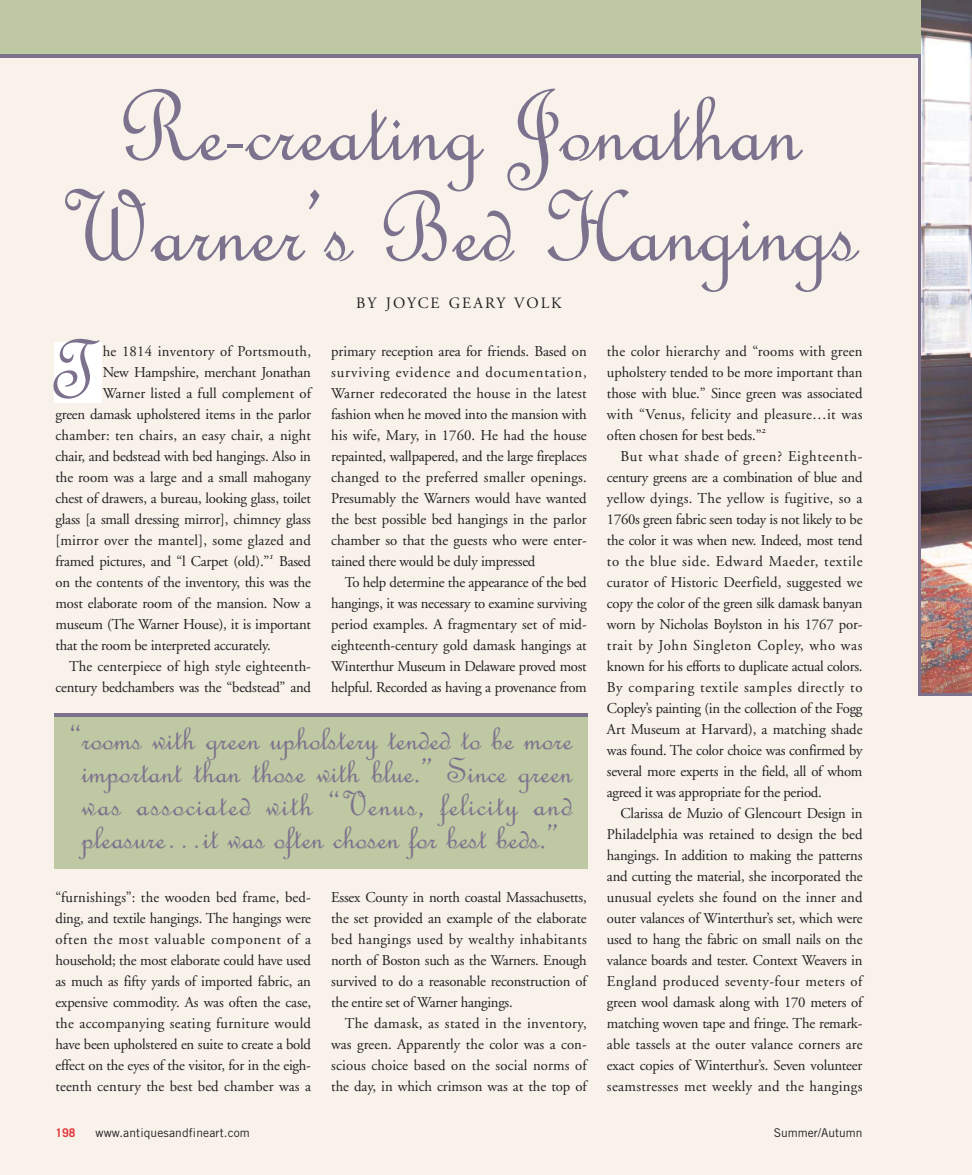
<style>
.page{position:relative;width:972px;height:1175px;background:#fff}
.page>*{position:absolute;margin:0;border:0;box-sizing:border-box;transform-origin:0 0}
.t1{font:108px/100.5px "French Script";color:#7d728e;text-align:center}
.t2{font:90px "French Script";color:#7d728e}
.t3{font:37.5px/33px "French Script";color:#7d728e;text-align:center}
.t4{font:15.75px "Adobe Garamond";letter-spacing:.135em;color:#231f20}
.t5{font:15px/21px "Adobe Garamond";letter-spacing:-.015em;color:#231f20;text-align:justify}
.t6{font:15px/21px "Adobe Garamond";letter-spacing:.005em;color:#231f20;text-align:right}
.t7{font:15px "Adobe Garamond";letter-spacing:.015em;color:#231f20}
.t8{font:15px "Adobe Garamond";letter-spacing:.02em;color:#231f20}
.t9{font:12px "Trade Gothic";letter-spacing:.01em;color:#231f20}
.t10{font:700 12px "Trade Gothic";color:#e1393e}
.t11{font:9px "Sabon Italic Os F";color:#231f20}
</style>
<div class="page">
<div style="left:0;top:0;width:972px;height:1174px;background:#f8f2eb"></div>
<div style="left:0;top:0;width:972px;height:54px;background:#bec8a2"></div>
<div style="left:54px;top:713px;width:533px;height:155px;background:#bec8a2"></div>
<div style="left:918px;top:54px;width:54px;height:641px;background:#7d728e"></div>
<img style="left:921px;top:0;width:51px;height:692px">
<div style="left:54px;top:343px;width:47px;height:60px;background:#fff"></div>
<hr style="left:0;top:54px;width:918px;height:3px;background:#7d728e">
<hr style="left:54px;top:713px;width:533px;height:4px;background:#7d728e">
<h1 class="t1" style="left:61px;top:71px;width:798px">Re-creating Jonathan<br>Warner’s Bed Hangings</h1>
<h2 class="t2" style="left:49px;top:314px;width:47px">T</h2>
<p class="t8" style="left:103px;top:345px;width:210px">he 1814 inventory of Portsmouth,</p>
<p class="t5" style="left:103px;top:363px;width:210px">New Hampshire, merchant Jonathan</p>
<p class="t6" style="left:103px;top:384px;width:210px">Warner listed a full complement of</p>
<p class="t5" style="left:55px;top:405px;width:257px">green damask upholstered items in the parlor</p>
<p class="t7" style="left:55px;top:429px;width:257px">chamber: ten chairs, an easy chair, a night</p>
<p class="t5" style="left:55px;top:447px;width:257px">chair, and bedstead with bed hangings. Also in</p>
<p class="t5" style="left:55px;top:468px;width:257px">the room was a large and a small mahogany</p>
<p class="t5" style="left:55px;top:489px;width:257px">chest of drawers, a bureau, looking glass, toilet</p>
<p class="t5" style="left:55px;top:510px;width:257px">glass [a small dressing mirror], chimney glass</p>
<p class="t7" style="left:55px;top:534px;width:257px">[mirror over the mantel], some glazed and</p>
<p class="t5" style="left:55px;top:552px;width:215px">framed pictures, and “l Carpet (old).”</p>
<p class="t11" style="left:269px;top:552px;width:6px">1</p>
<p class="t5" style="left:56px;top:552px;width:257px;text-indent:224px">Based on the contents of the inventory, this was the most elaborate room of the mansion. Now a museum (The Warner House), it is important that the room be interpreted accurately.</p>
<p class="t6" style="left:56px;top:657px;width:257px">The centerpiece of high style eighteenth&shy;century bedchambers was the “bedstead” and</p>
<p class="t4" style="left:356px;top:296px;width:207px">BY JOYCE GEARY VOLK</p>
<p class="t5" style="left:331px;top:342px;width:257px">primary reception area for friends. Based on surviving evidence and documentation, Warner redecorated the house in the latest fashion when he moved into the mansion with his wife, Mary, in 1760. He had the house repainted, wallpapered, and the large fireplaces changed to the preferred smaller openings.<br>Presumably the Warners would have wanted the best possible bed hangings in the parlor chamber so that the guests who were enter&shy;tained there would be duly impressed</p>
<p class="t5" style="left:331px;top:573px;width:257px;text-indent:14px">To help determine the appearance of the bed hangings, it was necessary to examine surviving period examples. A fragmentary set of mid&shy;eighteenth-century gold damask hangings at Winterthur Museum in Delaware proved most helpful. Recorded as having a provenance from</p>
<h3 class="t3" style="left:69px;top:719px;width:505px">“rooms with green upholstery tended to be more important than those with blue.” Since green was associated with “Venus, felicity and pleasure…it was often chosen for best beds.”</h3>
<p class="t5" style="left:56px;top:888px;width:257px">“furnishings”: the wooden bed frame, bed&shy;ding, and textile hangings. The hangings were often the most valuable component of a household; the most elaborate could have used as much as fifty yards of imported fabric, an expensive commodity. As was often the case, the accompanying seating furniture would have been upholstered en suite to create a bold effect on the eyes of the visitor, for in the eigh&shy;teenth century the best bed chamber was a</p>
<p class="t5" style="left:331px;top:888px;width:257px">Essex County in north coastal Massachusetts, the set provided an example of the elaborate bed hangings used by wealthy inhabitants north of Boston such as the Warners. Enough survived to do a reasonable reconstruction of the entire set of Warner hangings.</p>
<p class="t5" style="left:331px;top:1014px;width:257px;text-indent:14px">The damask, as stated in the inventory, was green. Apparently the color was a con&shy;scious choice based on the social norms of the day, in which crimson was at the top of</p>
<p class="t5" style="left:607px;top:342px;width:257px">the color hierarchy and “rooms with green upholstery tended to be more important than those with blue.” Since green was associated with “Venus, felicity and pleasure…it was often chosen for best beds.”</p>
<p class="t11" style="left:762px;top:426px;width:6px">2</p>
<p class="t5" style="left:607px;top:447px;width:257px;text-indent:14px">But what shade of green? Eighteenth&shy;century greens are a combination of blue and yellow dyings. The yellow is fugitive, so a 1760s green fabric seen today is not likely to be the color it was when new. Indeed, most tend to the blue side. Edward Maeder, textile curator of Historic Deerfield, suggested we copy the color of the green silk damask banyan worn by Nicholas Boylston in his 1767 por&shy;trait by John Singleton Copley, who was known for his efforts to duplicate actual colors.<br>By comparing textile samples directly to Copley’s painting (in the collection of the Fogg Art Museum at Harvard), a matching shade was found. The color choice was confirmed by several more experts in the field, all of whom agreed it was appropriate for the period.</p>
<p class="t5" style="left:607px;top:804px;width:257px;text-indent:14px">Clarissa de Muzio of Glencourt Design in Philadelphia was retained to design the bed hangings. In addition to making the patterns and cutting the material, she incorporated the unusual eyelets she found on the inner and outer valances of Winterthur’s set, which were used to hang the fabric on small nails on the valance boards and tester. Context Weavers in England produced seventy-four meters of green wool damask along with 170 meters of matching woven tape and fringe. The remark&shy;able tassels at the outer valance corners are exact copies of Winterthur’s. Seven volunteer seamstresses met weekly and the hangings</p>
<p class="t10" style="left:56px;top:1128px;width:22px">198</p>
<p class="t9" style="left:96px;top:1128px;width:156px">www.antiquesandfineart.com</p>
<p class="t9" style="left:774px;top:1128px;width:90px">Summer/Autumn</p>
</div>
